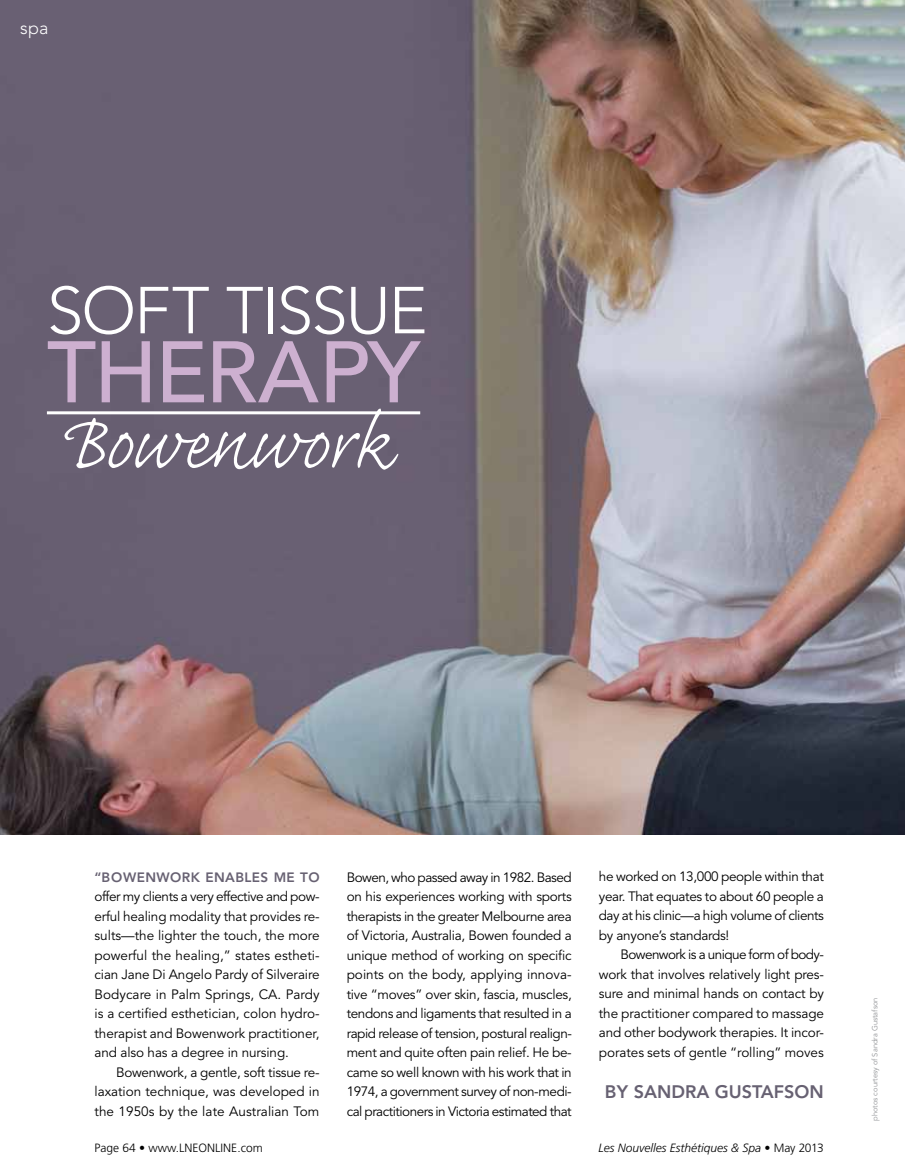
<style>
.page{position:relative;width:905px;height:1175px;background:#fff}
.page>*{position:absolute;margin:0;border:0;box-sizing:border-box;transform-origin:0 0}
.t1{font:96.6px "Caflisch Script MM Sw 280";letter-spacing:-.005em;color:#fff}
.t2{font:500 86.25px "Avenir";letter-spacing:-.03em;color:#cdb0d0}
.t3{font:300 65.55px "Avenir";letter-spacing:-.03em;color:#fff}
.t4{font:800 18px "Avenir";color:#676172}
.t5{font:300 18px "Avenir";color:#fff}
.t6{font:13.5px/19.5px "Avenir";letter-spacing:-.01em;color:#000;text-align:justify}
.t7{font:800 13.5px "Avenir";letter-spacing:.03em;color:#676172}
.t8{font:italic 300 12px "Frutiger";color:#000}
.t9{font:300 12px "Frutiger";color:#000}
.t10{font:7.5px "Avenir";color:#939598}
.s1{font-style:normal}
</style>
<div class="page">
<img style="left:0;top:0;width:904px;height:834px">
<hr style="left:47px;top:411px;width:373px;height:3px;background:#fff">
<h3 class="t5" style="left:20px;top:17px;width:30px">SPA</h3>
<h3 class="t3" style="left:47px;top:272px;width:382px">SOFT TISSUE</h3>
<h2 class="t2" style="left:47px;top:322px;width:375px">THERAPY</h2>
<h1 class="t1" style="left:60px;top:394px;width:332px">Bowenwork</h1>
<p class="t7" style="left:94px;top:868px;width:226px">“BOWENWORK ENABLES ME TO</p>
<p class="t6" style="left:94px;top:887px;width:227px">offer my clients a very effective and pow&shy;erful healing modality that provides re&shy;sults—the lighter the touch, the more powerful the healing,” states estheti&shy;cian Jane Di Angelo Pardy of Silveraire Bodycare in Palm Springs, CA. Pardy is a certified esthetician, colon hydro&shy;therapist and Bowenwork practitioner, and also has a degree in nursing.</p>
<p class="t6" style="left:94px;top:1062px;width:227px;text-indent:22px">Bowenwork, a gentle, soft tissue re&shy;laxation technique, was developed in the 1950s by the late Australian Tom</p>
<p class="t6" style="left:346px;top:867px;width:227px">Bowen, who passed away in 1982. Based on his experiences working with sports therapists in the greater Melbourne area of Victoria, Australia, Bowen founded a unique method of working on specific points on the body, applying innova&shy;tive “moves” over skin, fascia, muscles, tendons and ligaments that resulted in a rapid release of tension, postural realign&shy;ment and quite often pain relief. He be&shy;came so well known with his work that in 1974, a government survey of non-medi&shy;cal practitioners in Victoria estimated that</p>
<p class="t6" style="left:599px;top:867px;width:226px">he worked on 13,000 people within that year. That equates to about 60 people a day at his clinic—a high volume of clients by anyone’s standards!</p>
<p class="t6" style="left:599px;top:945px;width:227px;text-indent:22px">Bowenwork is a unique form of body&shy;work that involves relatively light pres&shy;sure and minimal hands on contact by the practitioner compared to massage and other bodywork therapies. It incor&shy;porates sets of gentle “rolling” moves</p>
<h3 class="t4" style="left:605px;top:1081px;width:220px">BY SANDRA GUSTAFSON</h3>
<p class="t9" style="left:94px;top:1141px;width:170px">Page 64 • www.lneonline.com</p>
<p class="t8" style="left:598px;top:1141px;width:227px">Les Nouvelles Esthétiques &amp; Spa <span class="s1">• May 2013</span></p>
<p class="t10" style="left:870px;top:1120px;width:125px;rotate:-90deg">photos courtesy of Sandra Gustafson</p>
</div>
